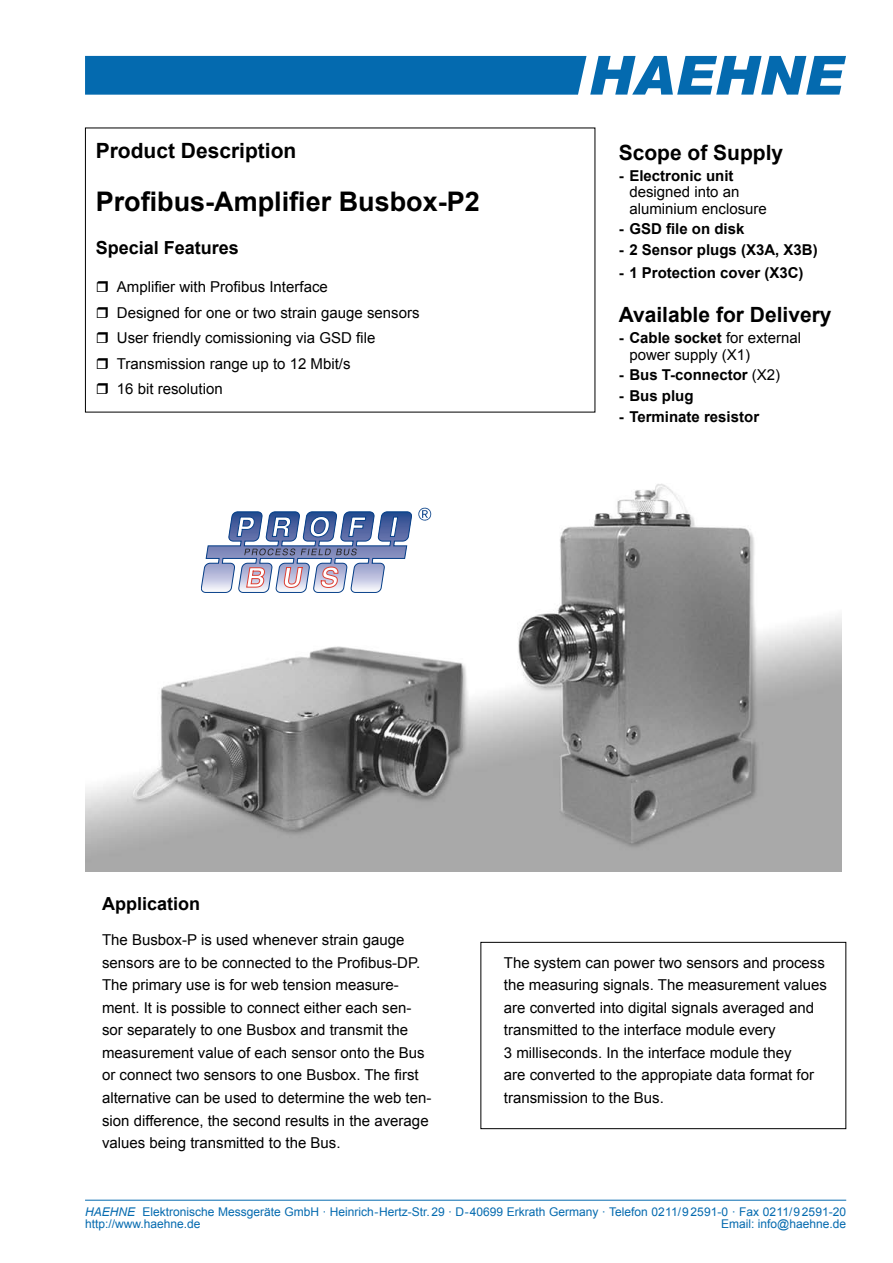
<style>
.page{position:relative;width:893px;height:1263px;background:#fff}
.page>*{position:absolute;margin:0;border:0;box-sizing:border-box;transform-origin:0 0}
.t1{font:italic 900 54px "Arial";color:#046aaf}
.t2{font:700 27px "Arial";color:#000}
.t3{font:700 21px "Arial";color:#000}
.t4{font:700 18px "Arial";color:#000}
.t5{font:15px/22.5px "Arial";color:#000}
.t6{font:700 15px "Arial";color:#000}
.t7{font:12px/11.7px "Arial";color:#046aaf}
.s1{font-weight:700}
.s2{font-weight:400}
.s3{font-style:italic}
</style>
<div class="page">
<img style="left:85px;top:484px;width:757px;height:388px">
<div style="left:480px;top:942px;width:366px;height:187px;border:1px solid #000"></div>
<svg style="left:418px;top:508px;width:13px;height:12px"></svg>
<svg style="left:201px;top:511px;width:211px;height:82px"></svg>
<hr style="left:85px;top:1200px;width:761px;height:1px;background:#046aaf">
<div style="left:85px;top:56px;width:501px;height:39px;background:#046aaf"></div>
<h3 class="t3" style="left:96px;top:137px;width:202px">Product Description</h3>
<h2 class="t2" style="left:96px;top:184px;width:386px">Profibus-Amplifier Busbox-P2</h2>
<p class="t4" style="left:96px;top:236px;width:145px">Special Features</p>
<p class="t5" style="left:117px;top:275px;width:304px;line-height:25.5px">Amplifier with Profibus Interface<br>Designed for one or two strain gauge sensors User friendly comissioning via GSD file Transmission range up to 12 Mbit/s<br>16 bit resolution</p>
<h1 class="t1" style="left:588px;top:42px;width:256px">HAEHNE</h1>
<h3 class="t3" style="left:619px;top:139px;width:166px">Scope of Supply</h3>
<p class="t6" style="left:619px;top:166px;width:116px">- Electronic unit</p>
<p class="t5" style="left:629px;top:184px;width:139px;line-height:16.5px">designed into an aluminium enclosure</p>
<p class="t6" style="left:619px;top:219px;width:127px">- GSD file on disk</p>
<p class="t6" style="left:619px;top:240px;width:201px">- 2 Sensor plugs (X3A, X3B)</p>
<p class="t6" style="left:619px;top:262px;width:186px">- 1 Protection cover (X3C)</p>
<h3 class="t3" style="left:619px;top:301px;width:214px">Available for Delivery</h3>
<p class="t5" style="left:629px;top:330px;width:173px;line-height:16.5px;text-indent:-11px"><span class="s1">- Cable socket</span> for external power supply (X1)</p>
<p class="t6" style="left:619px;top:365px;width:163px">- Bus T-connector <span class="s2">(X2)</span></p>
<p class="t6" style="left:619px;top:386px;width:76px">- Bus plug</p>
<p class="t6" style="left:619px;top:407px;width:142px">- Terminate resistor</p>
<p class="t4" style="left:102px;top:892px;width:100px">Application</p>
<p class="t5" style="left:102px;top:929px;width:331px">The Busbox-P is used whenever strain gauge sensors are to be connected to the Profibus-DP.<br>The primary use is for web tension measure&shy;ment. It is possible to connect either each sen&shy;sor separately to one Busbox and transmit the measurement value of each sensor onto the Bus or connect two sensors to one Busbox. The first alternative can be used to determine the web ten&shy;sion difference, the second results in the average values being transmitted to the Bus.</p>
<p class="t5" style="left:504px;top:951px;width:325px">The system can power two sensors and process the measuring signals. The measurement values are converted into digital signals averaged and transmitted to the interface module every<br>3 milliseconds. In the interface module they<br>are converted to the appropiate data format for transmission to the Bus.</p>
<p class="t7" style="left:85px;top:1206px;width:763px"><span class="s3">HAEHNE</span> Elektronische Messgeräte GmbH · Heinrich-Hertz-Str. 29 · D-40699 Erkrath Germany · Telefon 0211/9 2591-0 · Fax 0211/9 2591-20 http://www.haehne.de</p>
<p class="t7" style="left:721px;top:1218px;width:126px">Email: info@haehne.de</p>
</div>
